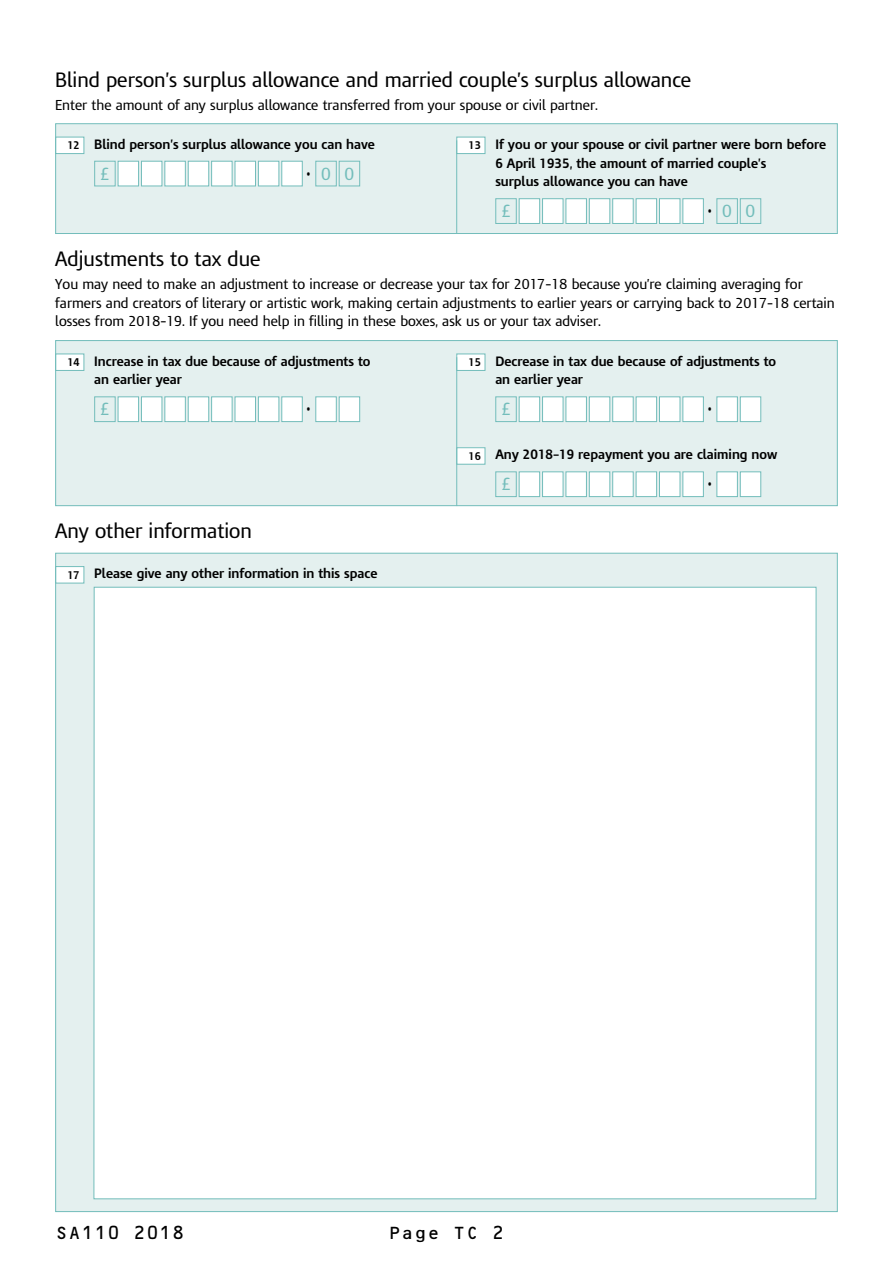
<style>
.page{position:relative;width:893px;height:1263px;background:#fff}
.page>*{position:absolute;margin:0;border:0;box-sizing:border-box;transform-origin:0 0}
.t1{font:19.5px "HMRC Modena";color:#000}
.t2{font:18px "OCRB";color:#000}
.t3{font:16.5px "HMRC Modena";color:#73bdbb}
.t4{font:13.5px/18.8px "HMRC Modena";color:#000}
.t5{font:700 12.75px/18.8px "HMRC Modena";color:#000}
.t6{font:10.5px "HMRC Modena";color:#000}
.s1{font-size:10.5px}
</style>
<div class="page">
<div style="left:56px;top:553px;width:781px;height:658px;background:#e4f0ef"></div>
<div style="left:56px;top:567px;width:28px;height:16px;background:#fff"></div>
<div style="left:55px;top:566px;width:29px;height:17px;border:1px solid #73bdbb"></div>
<div style="left:93px;top:586px;width:724px;height:613px;background:#fff"></div>
<div style="left:56px;top:341px;width:781px;height:165px;background:#e4f0ef"></div>
<div style="left:56px;top:354px;width:28px;height:16px;background:#fff"></div>
<div style="left:55px;top:354px;width:29px;height:17px;border:1px solid #73bdbb"></div>
<div style="left:94px;top:396px;width:22px;height:26px;border:1px solid #73bdbb"></div>
<div style="left:118px;top:396px;width:21px;height:26px;background:#fff;border:1px solid #73bdbb"></div>
<div style="left:141px;top:396px;width:21px;height:26px;background:#fff;border:1px solid #73bdbb"></div>
<div style="left:164px;top:396px;width:22px;height:26px;background:#fff;border:1px solid #73bdbb"></div>
<div style="left:188px;top:396px;width:21px;height:26px;background:#fff;border:1px solid #73bdbb"></div>
<div style="left:211px;top:396px;width:21px;height:26px;background:#fff;border:1px solid #73bdbb"></div>
<div style="left:235px;top:396px;width:21px;height:26px;background:#fff;border:1px solid #73bdbb"></div>
<div style="left:258px;top:396px;width:21px;height:26px;background:#fff;border:1px solid #73bdbb"></div>
<div style="left:281px;top:396px;width:22px;height:26px;background:#fff;border:1px solid #73bdbb"></div>
<div style="left:315px;top:396px;width:22px;height:26px;background:#fff;border:1px solid #73bdbb"></div>
<div style="left:339px;top:396px;width:21px;height:26px;background:#fff;border:1px solid #73bdbb"></div>
<div style="left:457px;top:354px;width:28px;height:16px;background:#fff"></div>
<div style="left:456px;top:354px;width:29px;height:17px;border:1px solid #73bdbb"></div>
<div style="left:495px;top:396px;width:22px;height:26px;border:1px solid #73bdbb"></div>
<div style="left:519px;top:396px;width:21px;height:26px;background:#fff;border:1px solid #73bdbb"></div>
<div style="left:542px;top:396px;width:21px;height:26px;background:#fff;border:1px solid #73bdbb"></div>
<div style="left:566px;top:396px;width:21px;height:26px;background:#fff;border:1px solid #73bdbb"></div>
<div style="left:589px;top:396px;width:21px;height:26px;background:#fff;border:1px solid #73bdbb"></div>
<div style="left:612px;top:396px;width:22px;height:26px;background:#fff;border:1px solid #73bdbb"></div>
<div style="left:636px;top:396px;width:21px;height:26px;background:#fff;border:1px solid #73bdbb"></div>
<div style="left:659px;top:396px;width:21px;height:26px;background:#fff;border:1px solid #73bdbb"></div>
<div style="left:682px;top:396px;width:22px;height:26px;background:#fff;border:1px solid #73bdbb"></div>
<div style="left:716px;top:396px;width:22px;height:26px;background:#fff;border:1px solid #73bdbb"></div>
<div style="left:740px;top:396px;width:21px;height:26px;background:#fff;border:1px solid #73bdbb"></div>
<div style="left:457px;top:448px;width:28px;height:16px;background:#fff"></div>
<div style="left:456px;top:447px;width:29px;height:18px;border:1px solid #73bdbb"></div>
<div style="left:495px;top:471px;width:22px;height:26px;border:1px solid #73bdbb"></div>
<div style="left:519px;top:471px;width:21px;height:26px;background:#fff;border:1px solid #73bdbb"></div>
<div style="left:542px;top:471px;width:21px;height:26px;background:#fff;border:1px solid #73bdbb"></div>
<div style="left:566px;top:471px;width:21px;height:26px;background:#fff;border:1px solid #73bdbb"></div>
<div style="left:589px;top:471px;width:21px;height:26px;background:#fff;border:1px solid #73bdbb"></div>
<div style="left:612px;top:471px;width:22px;height:26px;background:#fff;border:1px solid #73bdbb"></div>
<div style="left:636px;top:471px;width:21px;height:26px;background:#fff;border:1px solid #73bdbb"></div>
<div style="left:659px;top:471px;width:21px;height:26px;background:#fff;border:1px solid #73bdbb"></div>
<div style="left:682px;top:471px;width:22px;height:26px;background:#fff;border:1px solid #73bdbb"></div>
<div style="left:716px;top:471px;width:22px;height:26px;background:#fff;border:1px solid #73bdbb"></div>
<div style="left:740px;top:471px;width:21px;height:26px;background:#fff;border:1px solid #73bdbb"></div>
<div style="left:55px;top:340px;width:783px;height:166px;border:1px solid #73bdbb"></div>
<hr style="left:456px;top:357px;width:1px;height:149px;background:#73bdbb">
<div style="left:56px;top:124px;width:781px;height:109px;background:#e4f0ef"></div>
<div style="left:56px;top:137px;width:28px;height:17px;background:#fff"></div>
<div style="left:55px;top:137px;width:29px;height:17px;border:1px solid #73bdbb"></div>
<div style="left:94px;top:161px;width:22px;height:25px;border:1px solid #73bdbb"></div>
<div style="left:118px;top:161px;width:21px;height:25px;background:#fff;border:1px solid #73bdbb"></div>
<div style="left:141px;top:161px;width:21px;height:25px;background:#fff;border:1px solid #73bdbb"></div>
<div style="left:164px;top:161px;width:22px;height:25px;background:#fff;border:1px solid #73bdbb"></div>
<div style="left:188px;top:161px;width:21px;height:25px;background:#fff;border:1px solid #73bdbb"></div>
<div style="left:211px;top:161px;width:21px;height:25px;background:#fff;border:1px solid #73bdbb"></div>
<div style="left:235px;top:161px;width:21px;height:25px;background:#fff;border:1px solid #73bdbb"></div>
<div style="left:258px;top:161px;width:21px;height:25px;background:#fff;border:1px solid #73bdbb"></div>
<div style="left:281px;top:161px;width:22px;height:25px;background:#fff;border:1px solid #73bdbb"></div>
<div style="left:315px;top:161px;width:22px;height:25px;border:1px solid #73bdbb"></div>
<div style="left:339px;top:161px;width:21px;height:25px;border:1px solid #73bdbb"></div>
<div style="left:457px;top:137px;width:28px;height:17px;background:#fff"></div>
<div style="left:456px;top:137px;width:29px;height:17px;border:1px solid #73bdbb"></div>
<div style="left:495px;top:198px;width:22px;height:26px;border:1px solid #73bdbb"></div>
<div style="left:519px;top:198px;width:21px;height:26px;background:#fff;border:1px solid #73bdbb"></div>
<div style="left:542px;top:198px;width:21px;height:26px;background:#fff;border:1px solid #73bdbb"></div>
<div style="left:566px;top:198px;width:21px;height:26px;background:#fff;border:1px solid #73bdbb"></div>
<div style="left:589px;top:198px;width:21px;height:26px;background:#fff;border:1px solid #73bdbb"></div>
<div style="left:612px;top:198px;width:22px;height:26px;background:#fff;border:1px solid #73bdbb"></div>
<div style="left:636px;top:198px;width:21px;height:26px;background:#fff;border:1px solid #73bdbb"></div>
<div style="left:659px;top:198px;width:21px;height:26px;background:#fff;border:1px solid #73bdbb"></div>
<div style="left:682px;top:198px;width:22px;height:26px;background:#fff;border:1px solid #73bdbb"></div>
<div style="left:716px;top:198px;width:22px;height:26px;border:1px solid #73bdbb"></div>
<div style="left:740px;top:198px;width:21px;height:26px;border:1px solid #73bdbb"></div>
<div style="left:55px;top:123px;width:783px;height:111px;border:1px solid #73bdbb"></div>
<hr style="left:456px;top:140px;width:1px;height:94px;background:#73bdbb">
<h1 class="t1" style="left:55px;top:68px;width:638px">Blind person’s surplus allowance and married couple’s surplus allowance</h1>
<p class="t4" style="left:55px;top:96px;width:544px">Enter the amount of any surplus allowance transferred from your spouse or civil partner.</p>
<p class="t5" style="left:67px;top:135px;width:309px"><span class="s1">12</span> Blind person’s surplus allowance you can have</p>
<p class="t3" style="left:100px;top:164px;width:11px">£</p>
<p class="t3" style="left:306px;top:164px;width:49px"><sup>•</sup>00</p>
<p class="t5" style="left:495px;top:135px;width:332px;text-indent:-27px"><span class="s1">13</span> If you or your spouse or civil partner were born before<br>6 April 1935, the amount of married couple’s<br>surplus allowance you can have</p>
<p class="t3" style="left:501px;top:201px;width:11px">£</p>
<p class="t3" style="left:707px;top:201px;width:49px"><sup>•</sup>00</p>
<h1 class="t1" style="left:55px;top:247px;width:207px">Adjustments to tax due</h1>
<p class="t4" style="left:55px;top:275px;width:781px">You may need to make an adjustment to increase or decrease your tax for 2017–18 because you’re claiming averaging for farmers and creators of literary or artistic work, making certain adjustments to earlier years or carrying back to 2017–18 certain losses from 2018–19. If you need help in filling in these boxes, ask us or your tax adviser.</p>
<p class="t5" style="left:94px;top:352px;width:278px;text-indent:-27px"><span class="s1">14</span> Increase in tax due because of adjustments to an earlier year</p>
<p class="t3" style="left:100px;top:399px;width:11px">£</p>
<p class="t6" style="left:306px;top:402px;width:6px">•</p>
<h1 class="t1" style="left:55px;top:519px;width:198px">Any other information</h1>
<p class="t5" style="left:67px;top:564px;width:311px"><span class="s1">17</span> Please give any other information in this space</p>
<p class="t5" style="left:495px;top:352px;width:282px;text-indent:-27px"><span class="s1">15</span> Decrease in tax due because of adjustments to an earlier year</p>
<p class="t3" style="left:501px;top:399px;width:11px">£</p>
<p class="t6" style="left:707px;top:402px;width:6px">•</p>
<p class="t5" style="left:469px;top:445px;width:310px"><span class="s1">16</span> Any 2018–19 repayment you are claiming now</p>
<p class="t3" style="left:501px;top:474px;width:11px">£</p>
<p class="t6" style="left:707px;top:477px;width:6px">•</p>
<h2 class="t2" style="left:55px;top:1223px;width:131px">SA110 2018</h2>
<h2 class="t2" style="left:388px;top:1223px;width:118px">Page TC 2</h2>
</div>
